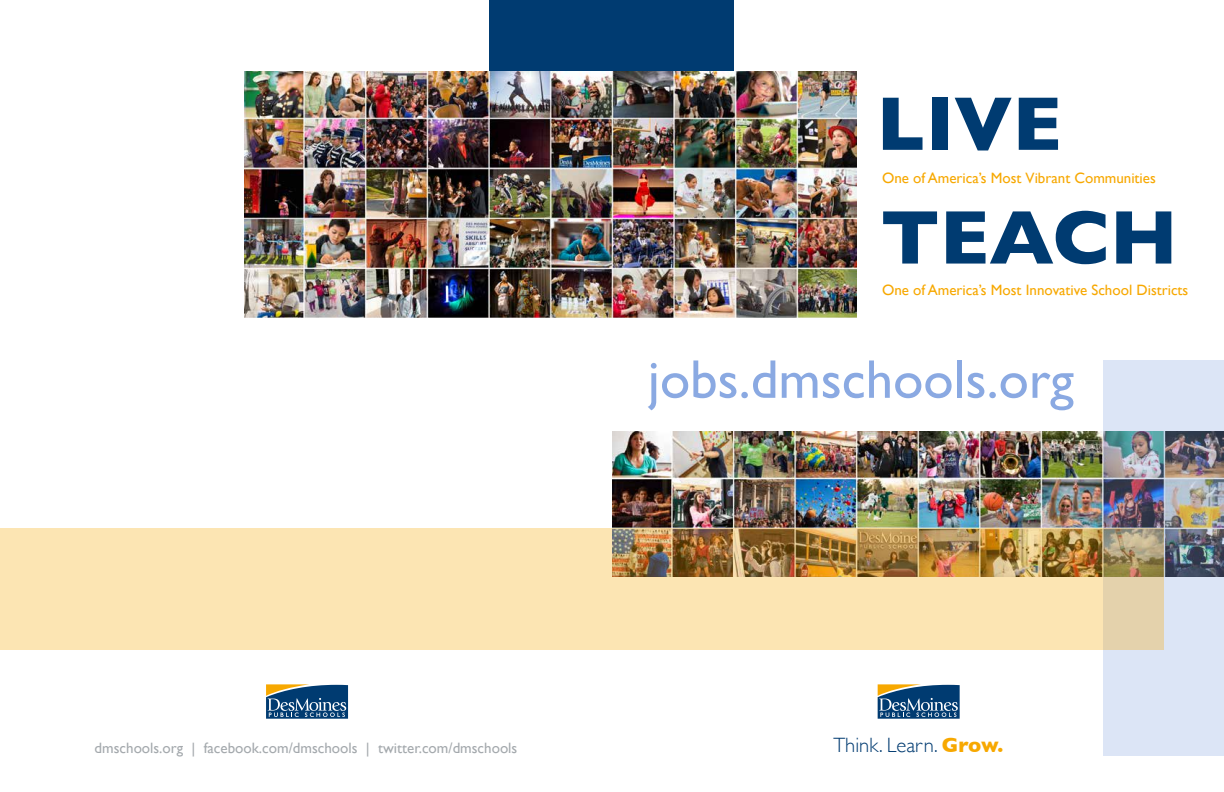
<style>
.page{position:relative;width:1224px;height:792px;background:#fff}
.page>*{position:absolute;margin:0;border:0;box-sizing:border-box;transform-origin:0 0}
.t1{font:700 77px/113.7px "Gill Sans";color:#003b71}
.t2{font:54.7px "Gill Sans";color:#8aa9e2}
.t3{font:300 20.7px "Gill Sans";color:#003b71}
.t4{font:15px "Gill Sans";color:#f7a800}
.t5{font:15px "Gill Sans";color:#a4a9ad}
.s1{font-weight:700;color:#f7a800}
</style>
<div class="page">
<div style="left:489px;top:0;width:245px;height:72px;background:#003b71"></div>
<img style="left:244px;top:72px;width:612px;height:245px">
<img style="left:612px;top:431px;width:491px;height:97px">
<img style="left:1103px;top:360px;width:121px;height:396px">
<img style="left:0;top:528px;width:1164px;height:122px">
<svg style="left:877px;top:684px;width:1px;height:35px"></svg>
<svg style="left:878px;top:684px;width:82px;height:35px;background:#416784"></svg>
<svg style="left:266px;top:684px;width:82px;height:35px;background:#406783"></svg>
<h1 class="t1" style="left:876px;top:65px;width:303px">LIVE<br>TEACH</h1>
<p class="t4" style="left:882px;top:169px;width:275px">One of America’s Most Vibrant Communities</p>
<p class="t4" style="left:882px;top:281px;width:308px">One of America’s Most Innovative School Districts</p>
<h2 class="t2" style="left:648px;top:347px;width:427px">jobs.dmschools.org</h2>
<p class="t5" style="left:95px;top:739px;width:424px">dmschools.org | facebook.com/dmschools | twitter.com/dmschools</p>
<h3 class="t3" style="left:833px;top:729px;width:171px">Think. Learn. <span class="s1">Grow.</span></h3>
</div>
